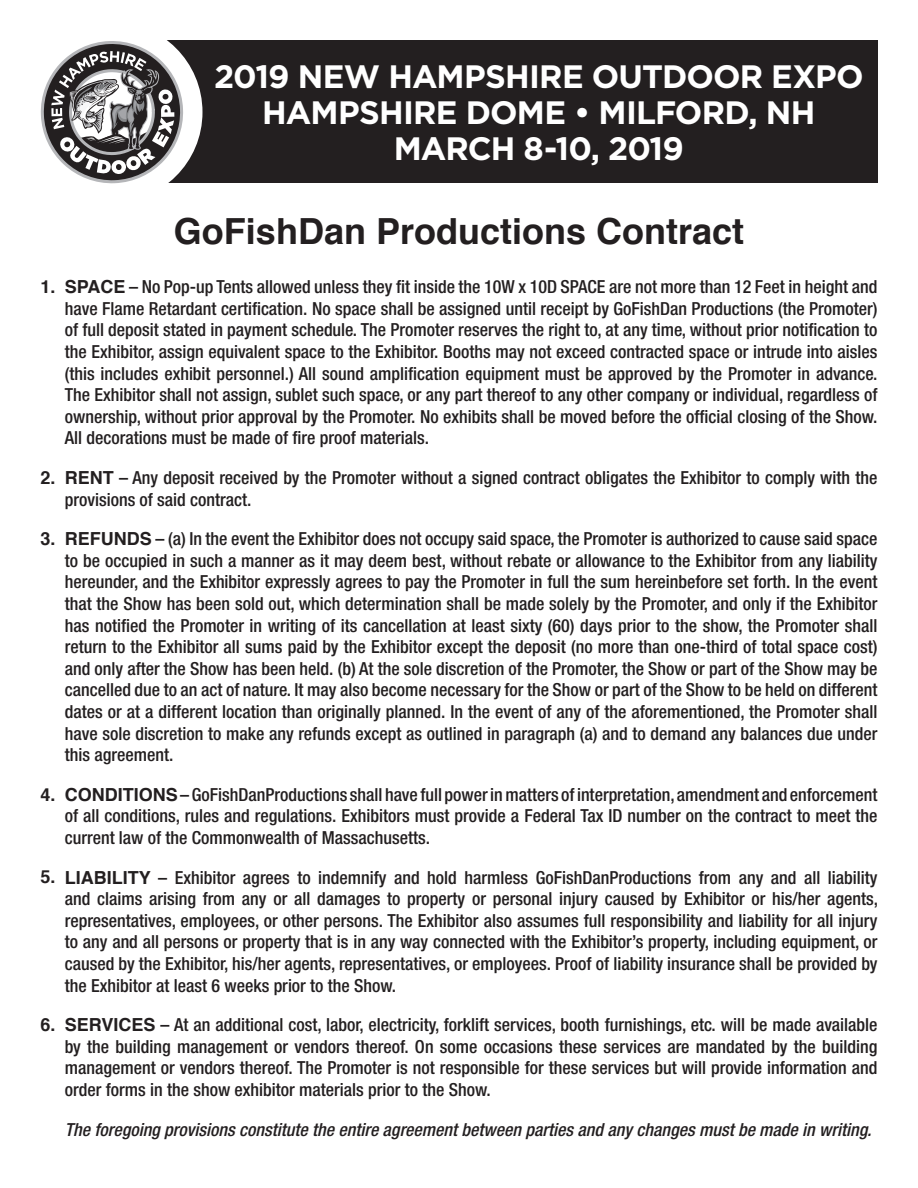
<style>
.page{position:relative;width:918px;height:1188px;background:#fff}
.page>*{position:absolute;margin:0;border:0;box-sizing:border-box;transform-origin:0 0}
.t1{font:700 36px "Helvetica";color:#231f20}
.t2{font:700 32.4px/36px "Gotham";letter-spacing:-.025em;color:#fff;text-align:center}
.t3{font:500 condensed 18px/21.6px "Helvetica Neue";color:#231f20;text-align:justify}
.t4{font:italic 500 condensed 18px "Helvetica Neue";color:#231f20}
.t5{font:700 18px "Helvetica";color:#231f20}
.s1{font-family:"Helvetica";font-weight:700;font-stretch:normal}
</style>
<div class="page">
<div style="left:110px;top:41px;width:768px;height:142px;background:#231f20"></div>
<div style="left:21px;top:22px;width:181px;height:181px;background:#fff;border-radius:50%"></div>
<svg style="left:42px;top:41px;width:141px;height:142px"></svg>
<h2 class="t2" style="left:214px;top:59px;width:651px">2019 NEW HAMPSHIRE OUTDOOR EXPO<br>HAMPSHIRE DOME • MILFORD, NH<br>MARCH 8-10, 2019</h2>
<h1 class="t1" style="left:174px;top:202px;width:572px">GoFishDan Productions Contract</h1>
<p class="t5" style="left:40px;top:272px;width:17px">1.</p>
<p class="t5" style="left:40px;top:463px;width:17px">2.</p>
<p class="t5" style="left:40px;top:524px;width:17px">3.</p>
<p class="t5" style="left:40px;top:780px;width:17px">4.</p>
<p class="t5" style="left:40px;top:862px;width:17px">5.</p>
<p class="t5" style="left:40px;top:1010px;width:17px">6.</p>
<p class="t3" style="left:65px;top:276px;width:814px"><span class="s1">SPACE</span> – No Pop-up Tents allowed unless they fit inside the 10W x 10D SPACE are not more than 12 Feet in height and have Flame Retardant certification. No space shall be assigned until receipt by GoFishDan Productions (the Promoter) of full deposit stated in payment schedule. The Promoter reserves the right to, at any time, without prior notification to the Exhibitor, assign equivalent space to the Exhibitor. Booths may not exceed contracted space or intrude into aisles (this includes exhibit personnel.) All sound amplification equipment must be approved by the Promoter in advance.<br>The Exhibitor shall not assign, sublet such space, or any part thereof to any other company or individual, regardless of ownership, without prior approval by the Promoter. No exhibits shall be moved before the official closing of the Show.<br>All decorations must be made of fire proof materials.</p>
<p class="t3" style="left:65px;top:467px;width:814px"><span class="s1">RENT</span> – Any deposit received by the Promoter without a signed contract obligates the Exhibitor to comply with the provisions of said contract.</p>
<p class="t3" style="left:65px;top:528px;width:814px"><span class="s1">REFUNDS</span> – (a) In the event the Exhibitor does not occupy said space, the Promoter is authorized to cause said space to be occupied in such a manner as it may deem best, without rebate or allowance to the Exhibitor from any liability hereunder, and the Exhibitor expressly agrees to pay the Promoter in full the sum hereinbefore set forth. In the event that the Show has been sold out, which determination shall be made solely by the Promoter, and only if the Exhibitor has notified the Promoter in writing of its cancellation at least sixty (60) days prior to the show, the Promoter shall return to the Exhibitor all sums paid by the Exhibitor except the deposit (no more than one-third of total space cost) and only after the Show has been held. (b) At the sole discretion of the Promoter, the Show or part of the Show may be cancelled due to an act of nature. It may also become necessary for the Show or part of the Show to be held on different dates or at a different location than originally planned. In the event of any of the aforementioned, the Promoter shall have sole discretion to make any refunds except as outlined in paragraph (a) and to demand any balances due under this agreement.</p>
<p class="t3" style="left:65px;top:783px;width:814px"><span class="s1">CONDITIONS</span> – GoFishDanProductions shall have full power in matters of interpretation, amendment and enforcement of all conditions, rules and regulations. Exhibitors must provide a Federal Tax ID number on the contract to meet the current law of the Commonwealth of Massachusetts.</p>
<p class="t3" style="left:65px;top:866px;width:815px"><span class="s1">LIABILITY</span> – Exhibitor agrees to indemnify and hold harmless GoFishDanProductions from any and all liability and claims arising from any or all damages to property or personal injury caused by Exhibitor or his/her agents, representatives, employees, or other persons. The Exhibitor also assumes full responsibility and liability for all injury to any and all persons or property that is in any way connected with the Exhibitor’s property, including equipment, or caused by the Exhibitor, his/her agents, representatives, or employees. Proof of liability insurance shall be provided by the Exhibitor at least 6 weeks prior to the Show.</p>
<p class="t3" style="left:65px;top:1014px;width:814px"><span class="s1">SERVICES</span> – At an additional cost, labor, electricity, forklift services, booth furnishings, etc. will be made available by the building management or vendors thereof. On some occasions these services are mandated by the building management or vendors thereof. The Promoter is not responsible for these services but will provide information and order forms in the show exhibitor materials prior to the Show.</p>
<p class="t4" style="left:65px;top:1118px;width:808px">The foregoing provisions constitute the entire agreement between parties and any changes must be made in writing.</p>
</div>
